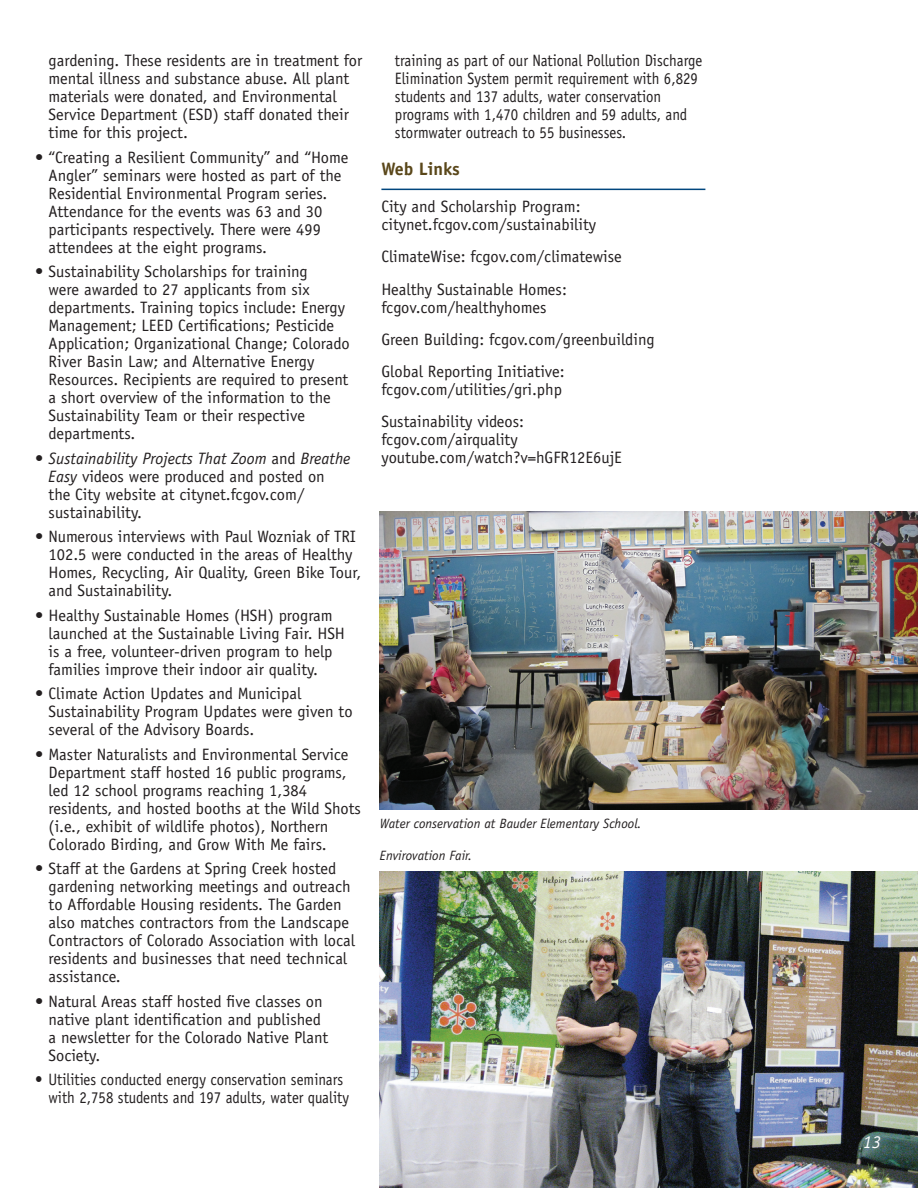
<style>
.page{position:relative;width:918px;height:1188px;background:#fff}
.page>*{position:absolute;margin:0;border:0;box-sizing:border-box;transform-origin:0 0}
.t1{font:700 18px "Officina Sans";color:#5a471a}
.t2{font:italic 18px "Officina Sans";color:#fff}
.t3{font:16.5px/18px "Officina Sans";color:#231f20}
.t4{font:16.5px/18px "Officina Sans";color:#231f20;scale:.9 1}
.t5{font:italic 13.5px "Officina Sans";color:#231f20}
.s1{font-style:italic}
</style>
<div class="page">
<img style="left:380px;top:511px;width:538px;height:298px">
<hr style="left:381px;top:189px;width:324px;height:1px;background:#00467e">
<img style="left:380px;top:872px;width:538px;height:316px">
<p class="t3" style="left:49px;top:52px;width:315px">gardening. These residents are in treatment for mental illness and substance abuse. All plant materials were donated, and Environmental Service Department (ESD) staff donated their time for this project.</p>
<p class="t3" style="left:49px;top:148px;width:301px;text-indent:-13px">• “Creating a Resilient Community” and “Home Angler” seminars were hosted as part of the Residential Environmental Program series.<br>Attendance for the events was 63 and 30 participants respectively. There were 499 attendees at the eight programs.</p>
<p class="t3" style="left:49px;top:263px;width:303px;text-indent:-13px">• Sustainability Scholarships for training<br>were awarded to 27 applicants from six departments. Training topics include: Energy Management; LEED Certifications; Pesticide Application; Organizational Change; Colorado River Basin Law; and Alternative Energy Resources. Recipients are required to present a short overview of the information to the Sustainability Team or their respective departments.</p>
<p class="t3" style="left:49px;top:449px;width:304px;text-indent:-13px">• <span class="s1">Sustainability Projects That Zoom</span> and <span class="s1">Breathe Easy</span> videos were produced and posted on the City website at citynet.fcgov.com/ sustainability.</p>
<p class="t3" style="left:49px;top:528px;width:314px;text-indent:-13px">• Numerous interviews with Paul Wozniak of TRI 102.5 were conducted in the areas of Healthy Homes, Recycling, Air Quality, Green Bike Tour, and Sustainability.</p>
<p class="t3" style="left:49px;top:606px;width:298px;text-indent:-13px">• Healthy Sustainable Homes (HSH) program launched at the Sustainable Living Fair. HSH is a free, volunteer-driven program to help families improve their indoor air quality.</p>
<p class="t3" style="left:49px;top:685px;width:306px;text-indent:-13px">• Climate Action Updates and Municipal<br>Sustainability Program Updates were given to several of the Advisory Boards.</p>
<p class="t3" style="left:49px;top:745px;width:314px;text-indent:-13px">• Master Naturalists and Environmental Service Department staff hosted 16 public programs, led 12 school programs reaching 1,384 residents, and hosted booths at the Wild Shots (i.e., exhibit of wildlife photos), Northern Colorado Birding, and Grow With Me fairs.</p>
<p class="t3" style="left:49px;top:860px;width:308px;text-indent:-13px">• Staff at the Gardens at Spring Creek hosted gardening networking meetings and outreach to Affordable Housing residents. The Garden also matches contractors from the Landscape Contractors of Colorado Association with local residents and businesses that need technical assistance.</p>
<p class="t3" style="left:49px;top:992px;width:281px;text-indent:-13px">• Natural Areas staff hosted five classes on native plant identification and published a newsletter for the Colorado Native Plant Society.</p>
<p class="t4" style="left:49px;top:1071px;width:335px;text-indent:-13px">• Utilities conducted energy conservation seminars with 2,758 students and 197 adults, water quality</p>
<p class="t4" style="left:395px;top:52px;width:343px">training as part of our National Pollution Discharge Elimination System permit requirement with 6,829 students and 137 adults, water conservation programs with 1,470 children and 59 adults, and stormwater outreach to 55 businesses.</p>
<p class="t1" style="left:381px;top:158px;width:80px">Web Links</p>
<p class="t3" style="left:381px;top:198px;width:216px">City and Scholarship Program: citynet.fcgov.com/sustainability</p>
<p class="t3" style="left:381px;top:241px;width:242px;line-height:32.1px">ClimateWise: fcgov.com/climatewise<br>Healthy Sustainable Homes:</p>
<p class="t3" style="left:381px;top:291px;width:275px;line-height:32.1px">fcgov.com/healthyhomes<br>Green Building: fcgov.com/greenbuilding<br>Global Reporting Initiative:</p>
<p class="t3" style="left:381px;top:373px;width:182px;line-height:32.1px">fcgov.com/utilities/gri.php<br>Sustainability videos:</p>
<p class="t3" style="left:381px;top:430px;width:242px">fcgov.com/airquality youtube.com/watch?v=hGFR12E6ujE</p>
<p class="t5" style="left:380px;top:815px;width:263px">Water conservation at Bauder Elementary School.</p>
<p class="t5" style="left:380px;top:848px;width:94px">Envirovation Fair.</p>
<p class="t2" style="left:863px;top:1131px;width:19px">13</p>
</div>
